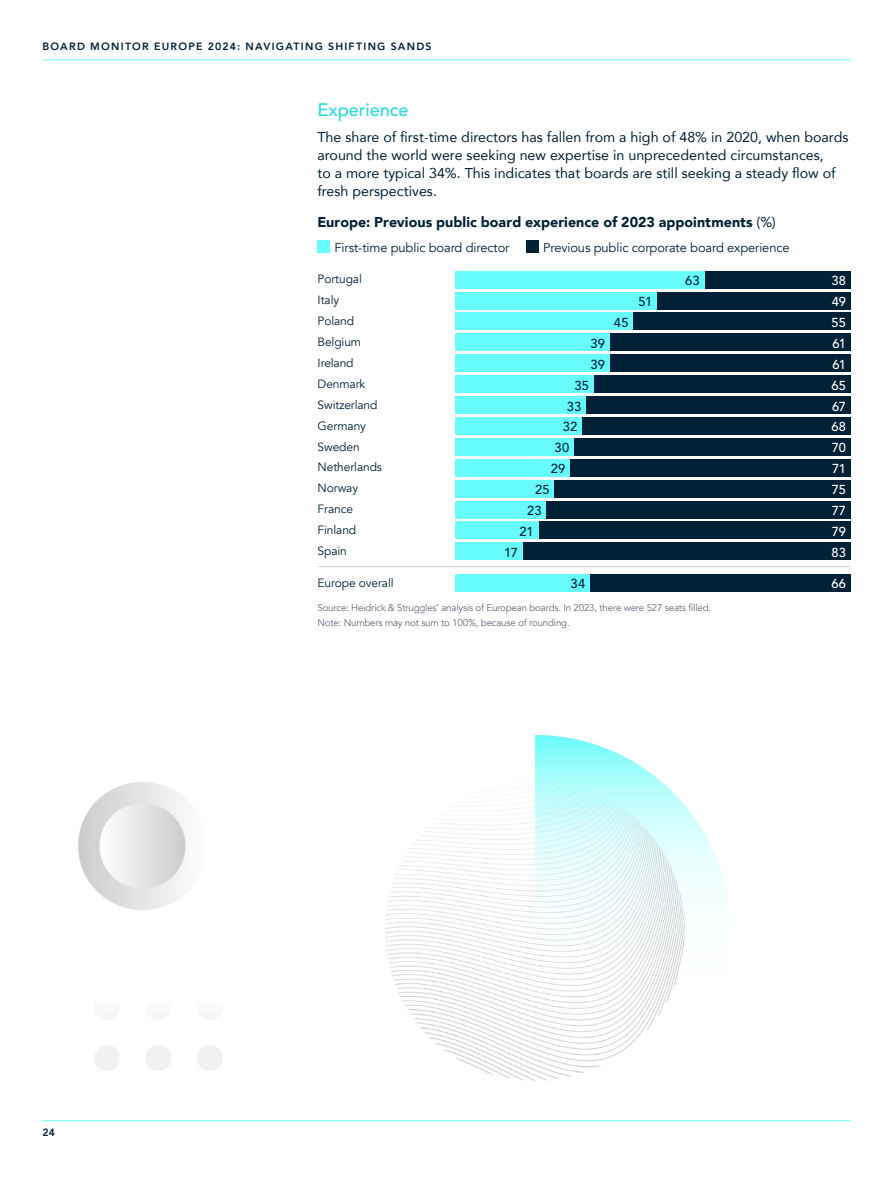
<style>
.page{position:relative;width:893px;height:1188px;background:#fff}
.page>*{position:absolute;margin:0;border:0;box-sizing:border-box;transform-origin:0 0}
.t1{font:500 18px "Avenir";color:#2cdada}
.t2{font:14.25px/18px "Avenir";color:#002136}
.t3{font:900 14.25px "Avenir";color:#002136}
.t4{font:12.9px "Avenir";letter-spacing:-.01em;color:#002136}
.t5{font:500 12.9px "Avenir";letter-spacing:.015em;color:#002136}
.t6{font:500 12.9px "Avenir";color:#fff}
.t7{font:12px/21px "Avenir";letter-spacing:-.01em;color:#002136}
.t8{font:800 10.5px "Avenir";letter-spacing:.12em;color:#002136}
.t9{font:9.75px/15.6px "Avenir";letter-spacing:-.02em;color:#646a7c}
.s1{font-weight:400}
</style>
<div class="page">
<div style="left:455px;top:271px;width:395px;height:17px;background:#002136"></div>
<div style="left:455px;top:271px;width:249px;height:17px;background:#66fcfc"></div>
<div style="left:455px;top:438px;width:395px;height:17px;background:#002136"></div>
<div style="left:455px;top:438px;width:119px;height:17px;background:#66fcfc"></div>
<div style="left:455px;top:355px;width:395px;height:17px;background:#002136"></div>
<div style="left:455px;top:355px;width:154px;height:17px;background:#66fcfc"></div>
<div style="left:455px;top:522px;width:395px;height:17px;background:#002136"></div>
<div style="left:455px;top:522px;width:83px;height:17px;background:#66fcfc"></div>
<div style="left:455px;top:313px;width:395px;height:17px;background:#002136"></div>
<div style="left:455px;top:313px;width:178px;height:17px;background:#66fcfc"></div>
<div style="left:455px;top:480px;width:395px;height:17px;background:#002136"></div>
<div style="left:455px;top:480px;width:99px;height:17px;background:#66fcfc"></div>
<div style="left:455px;top:397px;width:395px;height:17px;background:#002136"></div>
<div style="left:455px;top:397px;width:130px;height:17px;background:#66fcfc"></div>
<div style="left:455px;top:574px;width:395px;height:17px;background:#002136"></div>
<div style="left:455px;top:574px;width:134px;height:17px;background:#66fcfc"></div>
<div style="left:455px;top:292px;width:395px;height:17px;background:#002136"></div>
<div style="left:455px;top:292px;width:202px;height:17px;background:#66fcfc"></div>
<div style="left:455px;top:459px;width:395px;height:17px;background:#002136"></div>
<div style="left:455px;top:459px;width:115px;height:17px;background:#66fcfc"></div>
<div style="left:455px;top:376px;width:395px;height:17px;background:#002136"></div>
<div style="left:455px;top:376px;width:138px;height:17px;background:#66fcfc"></div>
<div style="left:455px;top:543px;width:395px;height:17px;background:#002136"></div>
<div style="left:455px;top:543px;width:67px;height:17px;background:#66fcfc"></div>
<div style="left:455px;top:334px;width:395px;height:17px;background:#002136"></div>
<div style="left:455px;top:334px;width:154px;height:17px;background:#66fcfc"></div>
<div style="left:455px;top:501px;width:395px;height:17px;background:#002136"></div>
<div style="left:455px;top:501px;width:91px;height:17px;background:#66fcfc"></div>
<div style="left:455px;top:417px;width:395px;height:17px;background:#002136"></div>
<div style="left:455px;top:417px;width:126px;height:17px;background:#66fcfc"></div>
<div style="left:317px;top:241px;width:13px;height:12px;background:#66fcfc"></div>
<div style="left:526px;top:241px;width:13px;height:12px;background:#002136"></div>
<hr style="left:318px;top:566px;width:532px;height:1px;background:#ccc">
<img style="left:385px;top:736px;width:341px;height:345px">
<img style="left:78px;top:782px;width:145px;height:289px">
<hr style="left:43px;top:59px;width:807px;height:1px;background:#66fcfc">
<hr style="left:43px;top:1120px;width:807px;height:1px;background:#66fcfc">
<p class="t8" style="left:43px;top:38px;width:390px">BOARD MONITOR EUROPE 2024: NAVIGATING SHIFTING SANDS</p>
<p class="t1" style="left:317px;top:96px;width:93px">Experience</p>
<p class="t2" style="left:317px;top:128px;width:533px">The share of first-time directors has fallen from a high of 48% in 2020, when boards around the world were seeking new expertise in unprecedented circumstances,<br>to a more typical 34%. This indicates that boards are still seeking a steady flow of fresh perspectives.</p>
<p class="t3" style="left:317px;top:210px;width:460px">Europe: Previous public board experience of 2023 appointments <span class="s1">(%)</span></p>
<p class="t8" style="left:43px;top:1124px;width:14px">24</p>
<p class="t4" style="left:334px;top:239px;width:177px">First-time public board director</p>
<p class="t4" style="left:543px;top:239px;width:248px">Previous public corporate board experience</p>
<p class="t7" style="left:318px;top:269px;width:66px">Portugal<br>Italy<br>Poland<br>Belgium<br>Ireland<br>Denmark<br>Switzerland<br>Germany<br>Sweden<br>Netherlands<br>Norway<br>France<br>Finland<br>Spain</p>
<p class="t7" style="left:318px;top:573px;width:77px">Europe overall</p>
<p class="t9" style="left:317px;top:600px;width:395px">Source: Heidrick &amp; Struggles’ analysis of European boards. In 2023, there were 527 seats filled.<br>Note: Numbers may not sum to 100%, because of rounding.</p>
<p class="t5" style="left:685px;top:271px;width:16px">63</p>
<p class="t6" style="left:831px;top:271px;width:16px">38</p>
<p class="t5" style="left:639px;top:292px;width:15px">51</p>
<p class="t6" style="left:832px;top:292px;width:16px">49</p>
<p class="t5" style="left:614px;top:313px;width:16px">45</p>
<p class="t6" style="left:832px;top:313px;width:16px">55</p>
<p class="t5" style="left:590px;top:334px;width:16px">39</p>
<p class="t6" style="left:832px;top:334px;width:15px">61</p>
<p class="t5" style="left:590px;top:355px;width:16px">39</p>
<p class="t6" style="left:832px;top:355px;width:15px">61</p>
<p class="t5" style="left:574px;top:376px;width:16px">35</p>
<p class="t6" style="left:831px;top:376px;width:16px">65</p>
<p class="t5" style="left:567px;top:397px;width:16px">33</p>
<p class="t6" style="left:832px;top:397px;width:15px">67</p>
<p class="t5" style="left:563px;top:417px;width:16px">32</p>
<p class="t6" style="left:831px;top:417px;width:16px">68</p>
<p class="t5" style="left:555px;top:438px;width:16px">30</p>
<p class="t6" style="left:832px;top:438px;width:16px">70</p>
<p class="t5" style="left:551px;top:459px;width:16px">29</p>
<p class="t6" style="left:832px;top:459px;width:15px">71</p>
<p class="t5" style="left:535px;top:480px;width:16px">25</p>
<p class="t6" style="left:832px;top:480px;width:16px">75</p>
<p class="t5" style="left:527px;top:501px;width:16px">23</p>
<p class="t6" style="left:832px;top:501px;width:16px">77</p>
<p class="t5" style="left:519px;top:522px;width:16px">21</p>
<p class="t6" style="left:832px;top:522px;width:16px">79</p>
<p class="t5" style="left:504px;top:543px;width:15px">17</p>
<p class="t6" style="left:832px;top:543px;width:16px">83</p>
<p class="t5" style="left:571px;top:574px;width:16px">34</p>
<p class="t6" style="left:831px;top:574px;width:16px">66</p>
</div>
